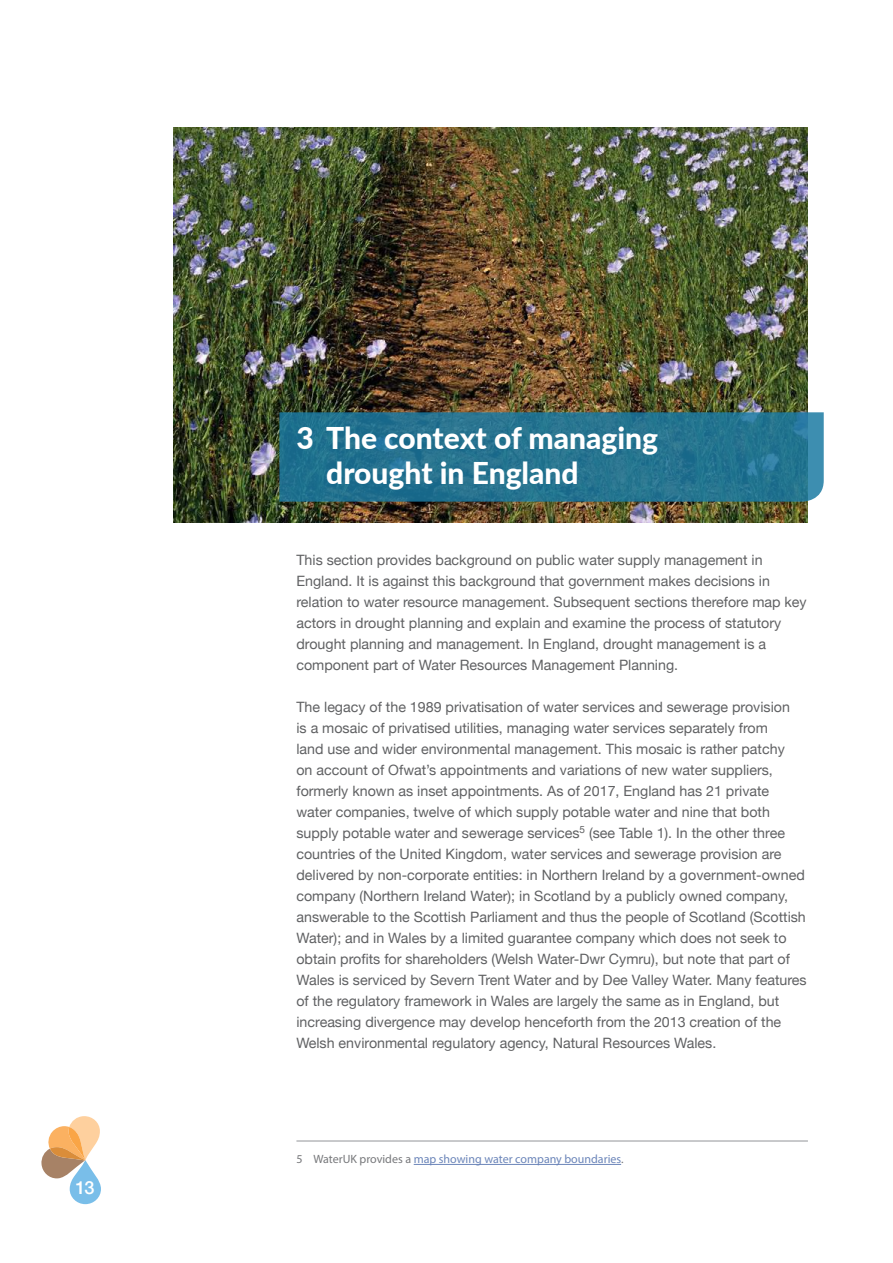
<style>
.page{position:relative;width:893px;height:1263px;background:#fff}
.page>*{position:absolute;margin:0;border:0;box-sizing:border-box;transform-origin:0 0}
.t1{font:800 30px/34.5px "Lato";color:#fff}
.t2{font:500 18px "Helvetica Neue";color:#fff}
.t3{font:14.25px/21px "Helvetica Neue";color:#606163}
.t4{font:12px "Myriad Pro";color:#6b85b9}
.s1{color:#77787b}
</style>
<div class="page">
<svg style="left:41px;top:1116px;width:60px;height:88px"></svg>
<img style="left:174px;top:128px;width:634px;height:395px">
<svg style="left:279px;top:412px;width:545px;height:90px;background:#25738f"></svg>
<hr style="left:296px;top:1140px;width:512px;height:1px;background:#939598">
<hr style="left:414px;top:1164px;width:207px;height:1px;background:#6b85b9">
<p class="t2" style="left:75px;top:1173px;width:21px">13</p>
<h1 class="t1" style="left:326px;top:420px;width:333px;text-indent:-30px">3 The context of managing drought in England</h1>
<p class="t3" style="left:296px;top:550px;width:512px">This section provides background on public water supply management in England. It is against this background that government makes decisions in relation to water resource management. Subsequent sections therefore map key actors in drought planning and explain and examine the process of statutory drought planning and management. In England, drought management is a component part of Water Resources Management Planning.</p>
<p class="t3" style="left:296px;top:697px;width:512px">The legacy of the 1989 privatisation of water services and sewerage provision<br>is a mosaic of privatised utilities, managing water services separately from<br>land use and wider environmental management. This mosaic is rather patchy<br>on account of Ofwat’s appointments and variations of new water suppliers, formerly known as inset appointments. As of 2017, England has 21 private water companies, twelve of which supply potable water and nine that both supply potable water and sewerage services<sup>5</sup> (see Table 1). In the other three countries of the United Kingdom, water services and sewerage provision are delivered by non-corporate entities: in Northern Ireland by a government-owned company (Northern Ireland Water); in Scotland by a publicly owned company, answerable to the Scottish Parliament and thus the people of Scotland (Scottish Water); and in Wales by a limited guarantee company which does not seek to obtain profits for shareholders (Welsh Water-Dwr Cymru), but note that part of Wales is serviced by Severn Trent Water and by Dee Valley Water. Many features of the regulatory framework in Wales are largely the same as in England, but increasing divergence may develop henceforth from the 2013 creation of the Welsh environmental regulatory agency, Natural Resources Wales.</p>
<p class="t4" style="left:296px;top:1152px;width:329px"><span class="s1">5 WaterUK provides a</span> map showing water company boundaries<span class="s1">.</span></p>
</div>
